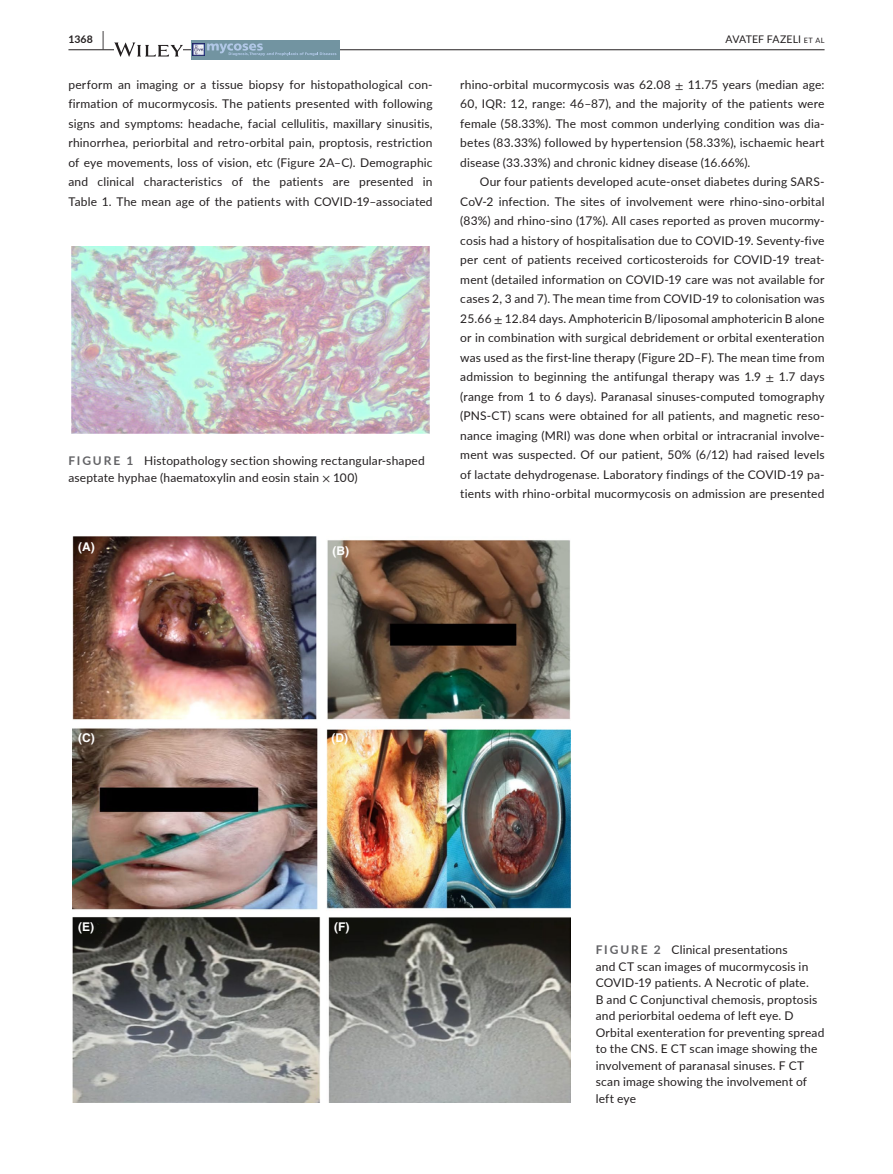
<style>
.page{position:relative;width:893px;height:1174px;background:#fff}
.page>*{position:absolute;margin:0;border:0;box-sizing:border-box;transform-origin:0 0}
.t1{font:12px/19.5px "Lato";letter-spacing:.015em;color:#231f20;text-align:justify}
.t2{font:700 12px "Helvetica";color:#fff}
.t3{font:10.5px "Lato";letter-spacing:.005em;color:#231f20}
.t4{font:700 10.5px "Lato";color:#231f20}
.s1{font-size:19.5px}
.s2{font-size:7.35px}
.s3{font-family:"STIX"}
.s4{font-weight:700;color:#636366}
</style>
<div class="page">
<hr style="left:68px;top:49px;width:756px;height:1px;background:#231f20">
<svg style="left:114px;top:42px;width:69px;height:15px"></svg>
<div style="left:191px;top:40px;width:148px;height:20px;background:#7294a1"></div>
<svg style="left:192px;top:43px;width:144px;height:13px"></svg>
<div style="left:68px;top:247px;width:365px;height:186px;background:linear-gradient(to bottom,#fff,#fff)"></div>
<img style="left:72px;top:247px;width:357px;height:186px">
<img style="left:73px;top:536px;width:497px;height:566px">
<p class="t4" style="left:68px;top:31px;width:37px">1368 <span class="s1">|</span></p>
<p class="t3" style="left:726px;top:31px;width:96px">AVATEF FAZELI <span class="s2">et al</span></p>
<p class="t1" style="left:68px;top:74px;width:366px">perform an imaging or a tissue biopsy for histopathological con&shy;firmation of mucormycosis. The patients presented with following signs and symptoms: headache, facial cellulitis, maxillary sinusitis, rhinorrhea, periorbital and retro-orbital pain, proptosis, restriction of eye movements, loss of vision, etc (Figure 2A–C). Demographic and clinical characteristics of the patients are presented in Table 1. The mean age of the patients with COVID-19–associated</p>
<p class="t1" style="left:460px;top:74px;width:366px">rhino-orbital mucormycosis was 62.08 <span class="s3">±</span> 11.75 years (median age:<br>60, IQR: 12, range: 46–87), and the majority of the patients were female (58.33%). The most common underlying condition was dia&shy;betes (83.33%) followed by hypertension (58.33%), ischaemic heart disease (33.33%) and chronic kidney disease (16.66%).</p>
<p class="t1" style="left:460px;top:171px;width:366px;text-indent:20px">Our four patients developed acute-onset diabetes during SARS-CoV-2 infection. The sites of involvement were rhino-sino-orbital (83%) and rhino-sino (17%). All cases reported as proven mucormy&shy;cosis had a history of hospitalisation due to COVID-19. Seventy-five per cent of patients received corticosteroids for COVID-19 treat&shy;ment (detailed information on COVID-19 care was not available for cases 2, 3 and 7). The mean time from COVID-19 to colonisation was 25.66 <span class="s3">±</span> 12.84 days. Amphotericin B/liposomal amphotericin B alone or in combination with surgical debridement or orbital exenteration was used as the first-line therapy (Figure 2D–F). The mean time from admission to beginning the antifungal therapy was 1.9 <span class="s3">±</span> 1.7 days (range from 1 to 6 days). Paranasal sinuses-computed tomography (PNS-CT) scans were obtained for all patients, and magnetic reso&shy;nance imaging (MRI) was done when orbital or intracranial involve&shy;ment was suspected. Of our patient, 50% (6/12) had raised levels of lactate dehydrogenase. Laboratory findings of the COVID-19 pa&shy;tients with rhino-orbital mucormycosis on admission are presented</p>
<p class="t1" style="left:68px;top:452px;width:358px;line-height:16.5px"><span class="s4">FIGURE 1</span> Histopathology section showing rectangular-shaped aseptate hyphae (haematoxylin and eosin stain <span class="s3">×</span> 100)</p>
<p class="t2" style="left:78px;top:539px;width:18px">(A)</p>
<p class="t2" style="left:332px;top:543px;width:18px">(B)</p>
<p class="t2" style="left:78px;top:731px;width:18px">(C)</p>
<p class="t2" style="left:331px;top:731px;width:18px">(D)</p>
<p class="t2" style="left:78px;top:919px;width:17px">(E)</p>
<p class="t2" style="left:334px;top:919px;width:17px">(F)</p>
<p class="t1" style="left:596px;top:941px;width:230px;line-height:16.5px;text-align:left"><span class="s4">FIGURE 2</span> Clinical presentations<br>and CT scan images of mucormycosis in COVID-19 patients. A Necrotic of plate.<br>B and C Conjunctival chemosis, proptosis and periorbital oedema of left eye. D Orbital exenteration for preventing spread to the CNS. E CT scan image showing the involvement of paranasal sinuses. F CT scan image showing the involvement of left eye</p>
</div>
